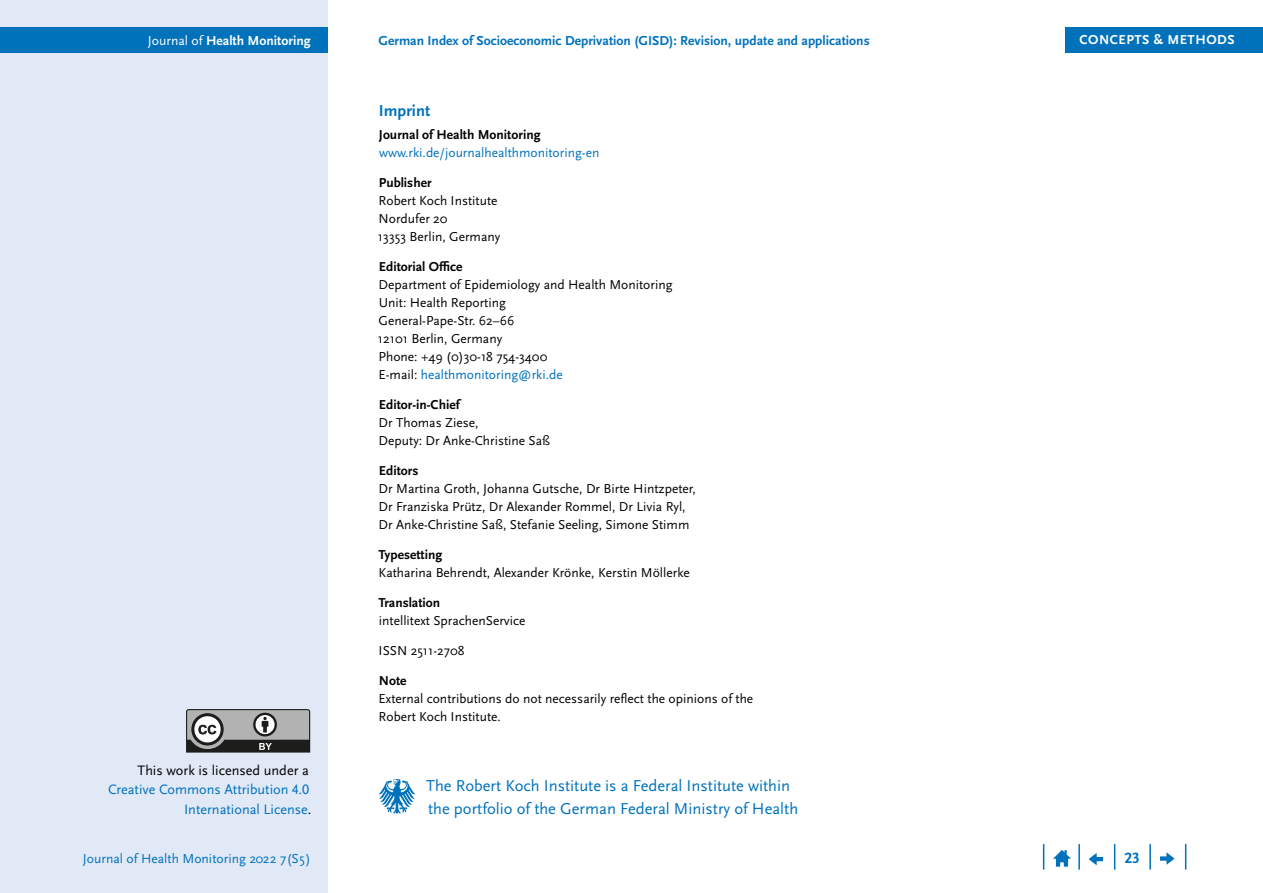
<style>
.page{position:relative;width:1263px;height:893px;background:#fff}
.page>*{position:absolute;margin:0;border:0;box-sizing:border-box;transform-origin:0 0}
.t1{font:16.5px/22.5px "Scala Sans Pro";color:#0072bc}
.t2{font:700 16.5px "Scala Sans Pro";color:#0072bc}
.t3{font:700 15.75px "Scala Sans Pro";color:#0072bc}
.BU_Quellenangabe{font:14.25px/19.5px "Scala Sans Pro";color:#0072bc;text-align:right}
.t4{font:700 13.65px "Scala Sans Pro";color:#0072bc}
.t5{font:13.65px "Scala Sans Pro";color:#0072bc}
.t6{font:700 13.65px "Scala Sans Pro";color:#fff}
.Impressum_klein{font:13.5px/18px "Scala Sans Pro";color:#000}
.Impressum_klein-2{font:700 13.5px "Scala Sans Pro";color:#000}
.Impressum_klein-3{font:13.5px "Scala Sans Pro";color:#0072bc}
.t7{font:700 13.5px "Scala Sans Pro";letter-spacing:.04em;color:#fff}
.s1{font-weight:400}
.s2{color:#000}
</style>
<div class="page">
<div style="left:0;top:0;width:327px;height:893px;background:#e1e8f6"></div>
<div style="left:0;top:28px;width:327px;height:25px;background:#0072bc"></div>
<svg style="left:1185px;top:844px;width:1px;height:26px"></svg>
<hr style="left:1149px;top:844px;width:2px;height:26px;background:#0072bc">
<svg style="left:1114px;top:844px;width:1px;height:26px"></svg>
<hr style="left:1078px;top:844px;width:2px;height:26px;background:#0072bc">
<svg style="left:1043px;top:844px;width:1px;height:26px"></svg>
<svg style="left:1053px;top:850px;width:18px;height:17px"></svg>
<svg style="left:1089px;top:853px;width:14px;height:12px"></svg>
<svg style="left:1160px;top:852px;width:14px;height:13px"></svg>
<div style="left:1065px;top:28px;width:198px;height:25px;background:#0072bc"></div>
<svg style="left:378px;top:779px;width:37px;height:35px"></svg>
<svg style="left:186px;top:709px;width:124px;height:43px;background:#828282"></svg>
<p class="t6" style="left:148px;top:33px;width:164px"><span class="s1">Journal of</span> Health Monitoring</p>
<p class="t4" style="left:378px;top:33px;width:493px">German Index of Socioeconomic Deprivation (GISD): Revision, update and applications</p>
<p class="BU_Quellenangabe" style="left:108px;top:760px;width:205px"><span class="s2">This work is licensed under a<br></span>Creative Commons Attribution 4.0<br>International License<span class="s2">.</span></p>
<p class="t5" style="left:83px;top:850px;width:229px">Journal of Health Monitoring 2022 7(S5)</p>
<h4 class="t2" style="left:379px;top:101px;width:53px">Imprint</h4>
<p class="Impressum_klein-2" style="left:379px;top:126px;width:163px">Journal of Health Monitoring</p>
<p class="Impressum_klein-3" style="left:379px;top:144px;width:222px">www.rki.de/journalhealthmonitoring-en</p>
<p class="Impressum_klein-2" style="left:379px;top:174px;width:54px">Publisher</p>
<p class="Impressum_klein" style="left:379px;top:191px;width:120px">Robert Koch Institute</p>
<p class="Impressum_klein" style="left:379px;top:209px;width:70px">Nordufer 20</p>
<p class="Impressum_klein" style="left:378px;top:227px;width:124px">13353 Berlin, Germany</p>
<p class="Impressum_klein-2" style="left:379px;top:258px;width:85px">Editorial Office</p>
<p class="Impressum_klein" style="left:379px;top:275px;width:295px">Department of Epidemiology and Health Monitoring</p>
<p class="Impressum_klein" style="left:379px;top:293px;width:129px">Unit: Health Reporting</p>
<p class="Impressum_klein" style="left:378px;top:311px;width:137px">General-Pape-Str. 62–66</p>
<p class="Impressum_klein" style="left:378px;top:329px;width:126px">12101 Berlin, Germany</p>
<p class="Impressum_klein" style="left:379px;top:347px;width:170px">Phone: +49 (0)30-18 754-3400</p>
<p class="Impressum_klein-3" style="left:379px;top:366px;width:186px"><span class="s2">E-mail:</span> healthmonitoring@rki.de</p>
<p class="Impressum_klein-2" style="left:379px;top:396px;width:82px">Editor-in-Chief</p>
<p class="Impressum_klein" style="left:379px;top:413px;width:101px">Dr Thomas Ziese,</p>
<p class="Impressum_klein" style="left:379px;top:431px;width:173px">Deputy: Dr Anke-Christine Saß</p>
<p class="Impressum_klein-2" style="left:379px;top:462px;width:41px">Editors</p>
<p class="Impressum_klein" style="left:379px;top:479px;width:319px">Dr Martina Groth, Johanna Gutsche, Dr Birte Hintzpeter,</p>
<p class="Impressum_klein" style="left:379px;top:497px;width:308px">Dr Franziska Prütz, Dr Alexander Rommel, Dr Livia Ryl,</p>
<p class="Impressum_klein" style="left:379px;top:515px;width:312px">Dr Anke-Christine Saß, Stefanie Seeling, Simone Stimm</p>
<p class="Impressum_klein-2" style="left:378px;top:546px;width:65px">Typesetting</p>
<p class="Impressum_klein" style="left:379px;top:563px;width:313px">Katharina Behrendt, Alexander Krönke, Kerstin Möllerke</p>
<p class="Impressum_klein-2" style="left:378px;top:594px;width:63px">Translation</p>
<p class="Impressum_klein" style="left:379px;top:611px;width:148px">intellitext SprachenService</p>
<p class="Impressum_klein" style="left:379px;top:641px;width:87px">ISSN 2511-2708</p>
<p class="Impressum_klein-2" style="left:379px;top:672px;width:29px">Note</p>
<p class="Impressum_klein" style="left:379px;top:689px;width:376px">External contributions do not necessarily reflect the opinions of the<br>Robert Koch Institute.</p>
<p class="t1" style="left:426px;top:774px;width:373px">The Robert Koch Institute is a Federal Institute within the portfolio of the German Federal Ministry of Health</p>
<p class="t7" style="left:1079px;top:32px;width:157px">CONCEPTS &amp; METHODS</p>
<p class="t3" style="left:1124px;top:849px;width:17px">23</p>
</div>
